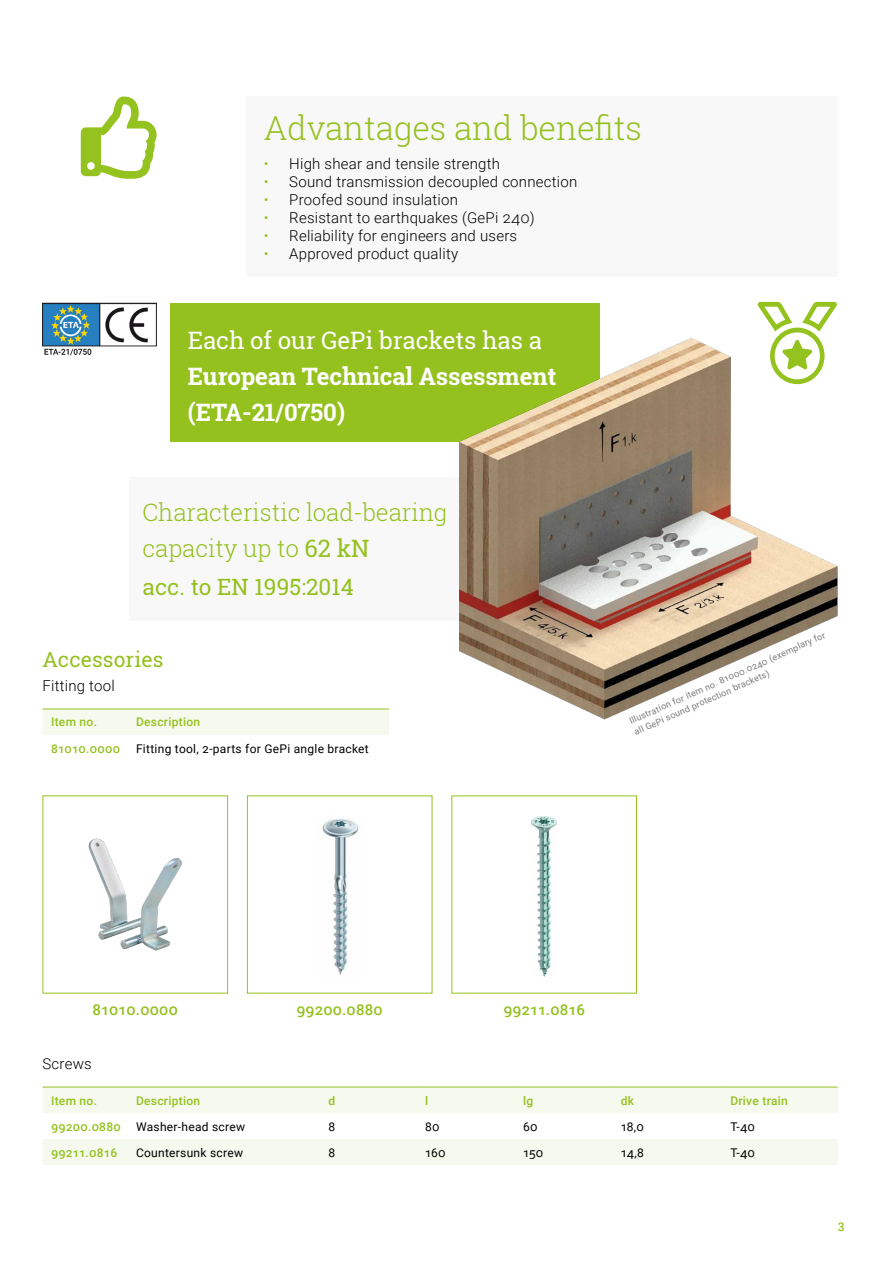
<style>
.page{position:relative;width:893px;height:1263px;background:#fff}
.page>*{position:absolute;margin:0;border:0;box-sizing:border-box;transform-origin:0 0}
.t1{font:300 33px "Roboto Slab";letter-spacing:-.005em;color:#95c11f}
.t2{font:300 24px/36px "Roboto Slab";letter-spacing:-.005em;color:#95c11f}
.t3{font:700 24px/36px "Roboto Slab";letter-spacing:-.005em;color:#fff}
.t4{font:24px "Roboto Slab";letter-spacing:-.005em;color:#fff}
.t5{font:22.5px "Roboto Slab";letter-spacing:.005em;color:#95c11f}
.t6{font:21px "Roboto Slab";letter-spacing:.005em;color:#95c11f}
.t7{font:300 15px "Roboto";letter-spacing:.015em;color:#000}
.t8{font:500 15px "Roboto";letter-spacing:.015em;color:#95c11f}
.t9{font:12px "Roboto";letter-spacing:.025em;color:#000}
.t10{font:500 12px "Roboto";letter-spacing:.025em;color:#95c11f}
.t11{font:9px/12px "Roboto";color:#7c7b7b}
.s1{color:#95c11f}
.s2{font-weight:400}
</style>
<div class="page">
<div style="left:246px;top:97px;width:592px;height:180px;background:#f8f8f8"></div>
<svg style="left:81px;top:97px;width:76px;height:82px"></svg>
<div style="left:43px;top:710px;width:346px;height:25px;background:#f6f9ed"></div>
<hr style="left:128px;top:709px;width:261px;height:1px;background:#95c11f">
<hr style="left:43px;top:709px;width:85px;height:1px;background:#95c11f">
<svg style="left:43px;top:1088px;width:795px;height:77px;fill:#f6f9ed"></svg>
<hr style="left:128px;top:1087px;width:192px;height:1px;background:#95c11f">
<hr style="left:320px;top:1087px;width:97px;height:1px;background:#95c11f">
<hr style="left:417px;top:1087px;width:97px;height:1px;background:#95c11f">
<hr style="left:514px;top:1087px;width:98px;height:1px;background:#95c11f">
<hr style="left:612px;top:1087px;width:110px;height:1px;background:#95c11f">
<hr style="left:722px;top:1087px;width:116px;height:1px;background:#95c11f">
<hr style="left:43px;top:1087px;width:85px;height:1px;background:#95c11f">
<img style="left:88px;top:839px;width:94px;height:111px">
<img style="left:322px;top:818px;width:37px;height:157px">
<img style="left:532px;top:817px;width:24px;height:160px">
<svg style="left:757px;top:302px;width:80px;height:28px"></svg>
<div style="left:170px;top:303px;width:430px;height:138px;background:#95c11f"></div>
<div style="left:129px;top:477px;width:382px;height:144px;background:#f8f8f8"></div>
<img style="left:449px;top:330px;width:389px;height:390px">
<img style="left:43px;top:303px;width:113px;height:53px">
<h1 class="t1" style="left:264px;top:105px;width:380px">Advantages and benefits</h1>
<p class="t7" style="left:264px;top:153px;width:238px"><span class="s1">•</span> High shear and tensile strength</p>
<p class="t7" style="left:264px;top:171px;width:315px"><span class="s1">•</span> Sound transmission decoupled connection</p>
<p class="t7" style="left:264px;top:189px;width:196px"><span class="s1">•</span> Proofed sound insulation</p>
<p class="t7" style="left:264px;top:207px;width:273px"><span class="s1">•</span> Resistant to earthquakes (GePi 240)</p>
<p class="t7" style="left:264px;top:225px;width:255px"><span class="s1">•</span> Reliability for engineers and users</p>
<p class="t7" style="left:264px;top:243px;width:196px"><span class="s1">•</span> Approved product quality</p>
<h2 class="t4" style="left:188px;top:323px;width:355px">Each of our GePi brackets has a</h2>
<h2 class="t3" style="left:188px;top:358px;width:370px">European Technical Assessment (ETA-21/0750)</h2>
<h2 class="t2" style="left:143px;top:493px;width:306px">Characteristic load-bearing capacity up to <span class="s2">62 kN</span></h2>
<h3 class="t5" style="left:143px;top:571px;width:213px">acc. to EN 1995:2014</h3>
<h3 class="t6" style="left:43px;top:645px;width:122px">Accessories</h3>
<p class="t7" style="left:43px;top:675px;width:74px">Fitting tool</p>
<p class="t10" style="left:51px;top:714px;width:48px">Item no.</p>
<p class="t10" style="left:136px;top:714px;width:66px">Description</p>
<p class="t10" style="left:51px;top:740px;width:71px">81010.0000</p>
<p class="t9" style="left:136px;top:740px;width:234px">Fitting tool, 2-parts for GePi angle bracket</p>
<p class="t11" style="left:627px;top:716px;width:215px;rotate:-24deg">Illustration for item no. 81000.0240 (exemplary for all GePi sound protection brackets)</p>
<p class="t8" style="left:92px;top:999px;width:87px">81010.0000</p>
<p class="t8" style="left:297px;top:999px;width:88px">99200.0880</p>
<p class="t8" style="left:503px;top:999px;width:83px">99211.0816</p>
<p class="t7" style="left:43px;top:1053px;width:51px">Screws</p>
<p class="t10" style="left:51px;top:1092px;width:48px">Item no.</p>
<p class="t10" style="left:136px;top:1092px;width:66px">Description</p>
<p class="t10" style="left:328px;top:1092px;width:8px">d</p>
<p class="t10" style="left:425px;top:1092px;width:5px">l</p>
<p class="t10" style="left:523px;top:1092px;width:12px">lg</p>
<p class="t10" style="left:621px;top:1092px;width:15px">dk</p>
<p class="t10" style="left:730px;top:1092px;width:59px">Drive train</p>
<p class="t10" style="left:51px;top:1118px;width:71px">99200.0880</p>
<p class="t9" style="left:136px;top:1118px;width:110px">Washer-head screw</p>
<p class="t9" style="left:328px;top:1118px;width:8px">8</p>
<p class="t9" style="left:425px;top:1118px;width:16px">80</p>
<p class="t9" style="left:523px;top:1118px;width:16px">60</p>
<p class="t9" style="left:621px;top:1118px;width:25px">18,0</p>
<p class="t9" style="left:730px;top:1118px;width:26px">T-40</p>
<p class="t10" style="left:51px;top:1144px;width:68px">99211.0816</p>
<p class="t9" style="left:136px;top:1144px;width:108px">Countersunk screw</p>
<p class="t9" style="left:328px;top:1144px;width:8px">8</p>
<p class="t9" style="left:425px;top:1144px;width:22px">160</p>
<p class="t9" style="left:523px;top:1144px;width:22px">150</p>
<p class="t9" style="left:621px;top:1144px;width:24px">14,8</p>
<p class="t9" style="left:730px;top:1144px;width:26px">T-40</p>
<p class="t10" style="left:838px;top:1218px;width:8px">3</p>
</div>
